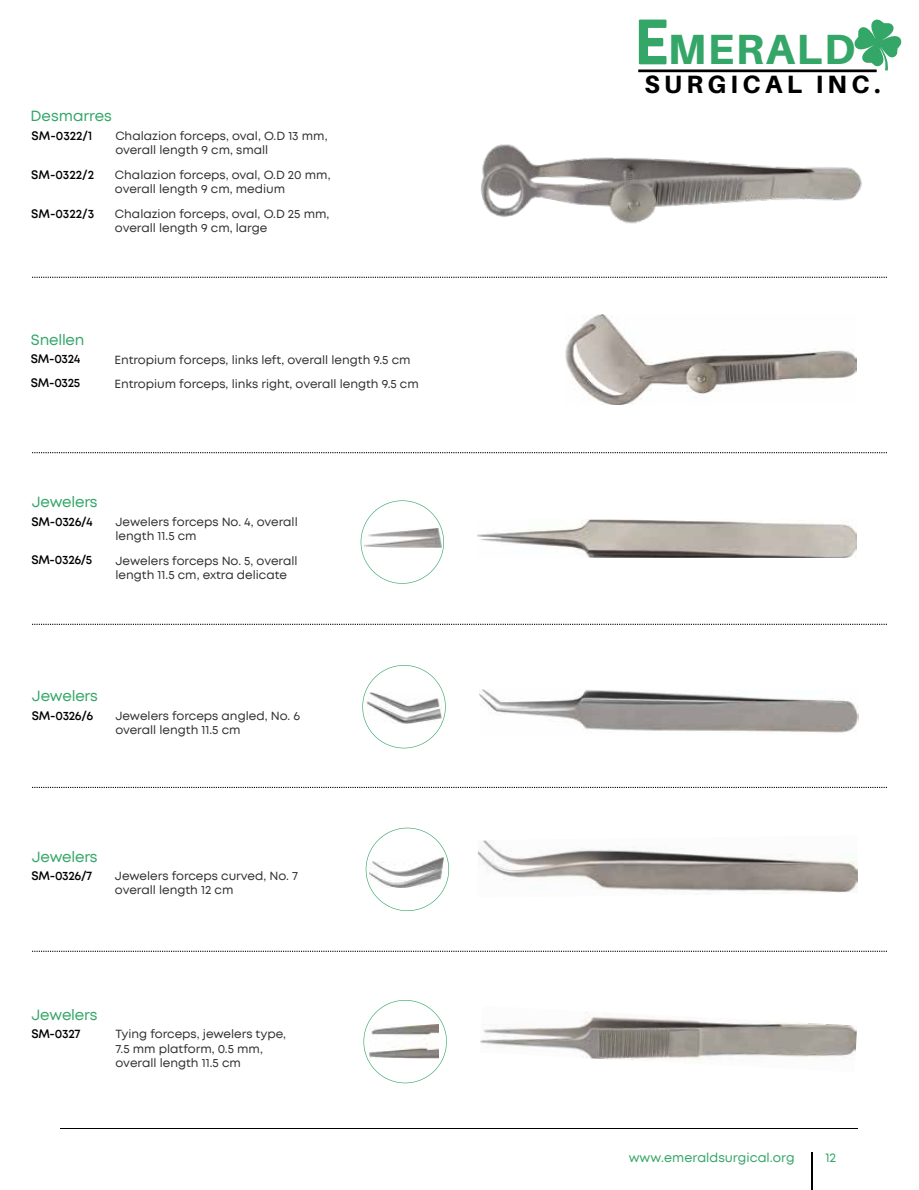
<style>
.page{position:relative;width:919px;height:1190px;background:#fff}
.page>*{position:absolute;margin:0;border:0;box-sizing:border-box;transform-origin:0 0}
.t1{font:800 42.3px "Aileron";letter-spacing:.04em;color:#34a667}
.t2{font:800 25.05px "Aileron";letter-spacing:.175em;color:#000}
.t3{font:15px "Mont";letter-spacing:-.015em;color:#34a667}
.t4{font:12.75px "Mont";color:#34a667}
.t5{font:12px/14.4px "Mont";color:#323031}
.t6{font:600 12px/24px "Mont";letter-spacing:-.025em;color:#000}
.s1{font-family:"Anteb";font-weight:700;font-size:71.1px}
</style>
<div class="page">
<hr style="left:810px;top:1152px;width:1px;height:36px;background:#000">
<hr style="left:61px;top:1128px;width:796px;height:1px;background:#000">
<svg style="left:32px;top:277px;width:854px;height:1px"></svg>
<svg style="left:32px;top:786px;width:853px;height:1px"></svg>
<svg style="left:32px;top:623px;width:854px;height:1px"></svg>
<svg style="left:32px;top:452px;width:854px;height:1px"></svg>
<svg style="left:32px;top:950px;width:854px;height:1px"></svg>
<img style="left:481px;top:144px;width:381px;height:80px">
<img style="left:565px;top:314px;width:290px;height:91px">
<img style="left:477px;top:840px;width:380px;height:54px">
<img style="left:477px;top:519px;width:379px;height:38px">
<img style="left:480px;top:1012px;width:376px;height:49px">
<img style="left:479px;top:689px;width:378px;height:44px">
<hr style="left:638px;top:69px;width:238px;height:3px;background:#000">
<svg style="left:852px;top:19px;width:50px;height:52px"></svg>
<svg style="left:360px;top:500px;width:84px;height:83px"></svg>
<svg style="left:362px;top:665px;width:83px;height:83px"></svg>
<svg style="left:365px;top:827px;width:84px;height:83px"></svg>
<svg style="left:363px;top:1000px;width:83px;height:82px"></svg>
<p class="t3" style="left:31px;top:109px;width:83px">Desmarres</p>
<p class="t6" style="left:32px;top:124px;width:62px">SM-0322/1</p>
<p class="t6" style="left:31px;top:163px;width:64px">SM-0322/2</p>
<p class="t6" style="left:31px;top:202px;width:65px">SM-0322/3</p>
<p class="t5" style="left:115px;top:129px;width:214px">Chalazion forceps, oval, O.D 13 mm, overall length 9 cm, small</p>
<p class="t5" style="left:115px;top:168px;width:217px">Chalazion forceps, oval, O.D 20 mm, overall length 9 cm, medium</p>
<p class="t5" style="left:115px;top:207px;width:216px">Chalazion forceps, oval, O.D 25 mm, overall length 9 cm, large</p>
<p class="t3" style="left:31px;top:332px;width:55px">Snellen</p>
<p class="t6" style="left:31px;top:347px;width:51px">SM-0324<br>SM-0325</p>
<p class="t5" style="left:114px;top:348px;width:305px;line-height:24px">Entropium forceps, links left, overall length 9.5 cm<br>Entropium forceps, links right, overall length 9.5 cm</p>
<p class="t3" style="left:32px;top:494px;width:67px">Jewelers</p>
<p class="t6" style="left:32px;top:510px;width:62px">SM-0326/4</p>
<p class="t6" style="left:31px;top:548px;width:62px">SM-0326/5</p>
<p class="t5" style="left:115px;top:515px;width:184px">Jewelers forceps No. 4, overall length 11.5 cm</p>
<p class="t5" style="left:115px;top:553px;width:183px">Jewelers forceps No. 5, overall length 11.5 cm, extra delicate</p>
<p class="t3" style="left:32px;top:688px;width:67px">Jewelers</p>
<p class="t6" style="left:32px;top:704px;width:63px">SM-0326/6</p>
<p class="t5" style="left:115px;top:708px;width:186px">Jewelers forceps angled, No. 6 overall length 11.5 cm</p>
<p class="t3" style="left:32px;top:848px;width:67px">Jewelers</p>
<p class="t6" style="left:32px;top:863px;width:62px">SM-0326/7</p>
<p class="t5" style="left:115px;top:868px;width:184px">Jewelers forceps curved, No. 7 overall length 12 cm</p>
<p class="t3" style="left:32px;top:1007px;width:67px">Jewelers</p>
<p class="t6" style="left:31px;top:1022px;width:51px">SM-0327</p>
<p class="t5" style="left:115px;top:1027px;width:172px">Tying forceps, jewelers type,<br>7.5 mm platform, 0.5 mm, overall length 11.5 cm</p>
<h1 class="t1" style="left:634px;top:25px;width:222px"><span class="s1">E</span>MERALD</h1>
<h2 class="t2" style="left:644px;top:70px;width:237px">SURGICAL INC.</h2>
<p class="t4" style="left:628px;top:1150px;width:167px">www.emeraldsurgical.org</p>
<p class="t4" style="left:825px;top:1150px;width:12px">12</p>
</div>
